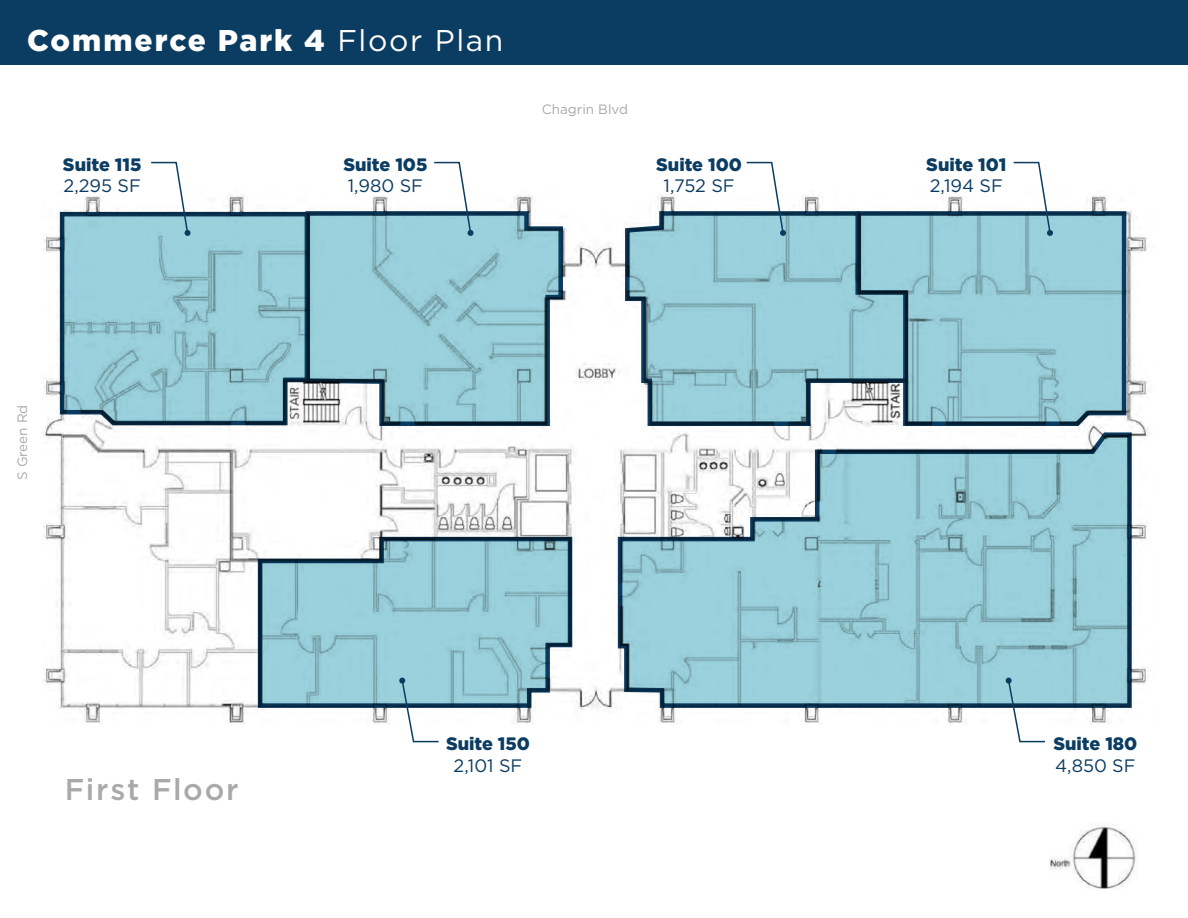
<style>
.page{position:relative;width:1188px;height:918px;background:#fff}
.page>*{position:absolute;margin:0;border:0;box-sizing:border-box;transform-origin:0 0}
.t1{font:900 30px "Gotham";letter-spacing:.065em;color:#fff}
.t2{font:500 30px "Gotham";letter-spacing:.055em;color:#aaa9aa}
.t3{font:900 18px "Gotham";color:#0b3c61}
.t4{font:18px "Gotham";color:#0b3c61}
.t5{font:13.5px "Gotham";color:#aaa9aa}
.s1{font-weight:400}
</style>
<div class="page">
<div style="left:0;top:0;width:1188px;height:64px;background:#0b3c61"></div>
<img style="left:43px;top:191px;width:1106px;height:533px">
<svg style="left:399px;top:678px;width:41px;height:65px"></svg>
<svg style="left:150px;top:161px;width:41px;height:75px"></svg>
<svg style="left:433px;top:161px;width:41px;height:75px"></svg>
<svg style="left:745px;top:161px;width:41px;height:75px"></svg>
<svg style="left:1012px;top:161px;width:41px;height:75px"></svg>
<svg style="left:1006px;top:678px;width:41px;height:65px"></svg>
<img style="left:1050px;top:826px;width:86px;height:63px">
<h1 class="t1" style="left:27px;top:20px;width:478px">Commerce Park 4 <span class="s1">Floor Plan</span></h1>
<p class="t3" style="left:63px;top:152px;width:80px">Suite 115</p>
<p class="t4" style="left:64px;top:175px;width:79px">2,295 SF</p>
<p class="t3" style="left:343px;top:152px;width:85px">Suite 105</p>
<p class="t4" style="left:348px;top:175px;width:77px">1,980 SF</p>
<p class="t5" style="left:542px;top:100px;width:88px">Chagrin Blvd</p>
<p class="t3" style="left:656px;top:152px;width:87px">Suite 100</p>
<p class="t4" style="left:664px;top:175px;width:73px">1,752 SF</p>
<p class="t5" style="left:14px;top:480px;width:77px;rotate:-90deg">S Green Rd</p>
<h1 class="t2" style="left:65px;top:770px;width:175px">First Floor</h1>
<p class="t3" style="left:446px;top:731px;width:85px">Suite 150</p>
<p class="t4" style="left:454px;top:754px;width:70px">2,101 SF</p>
<p class="t3" style="left:926px;top:152px;width:81px">Suite 101</p>
<p class="t4" style="left:930px;top:175px;width:75px">2,194 SF</p>
<p class="t3" style="left:1053px;top:731px;width:85px">Suite 180</p>
<p class="t4" style="left:1055px;top:754px;width:82px">4,850 SF</p>
</div>
